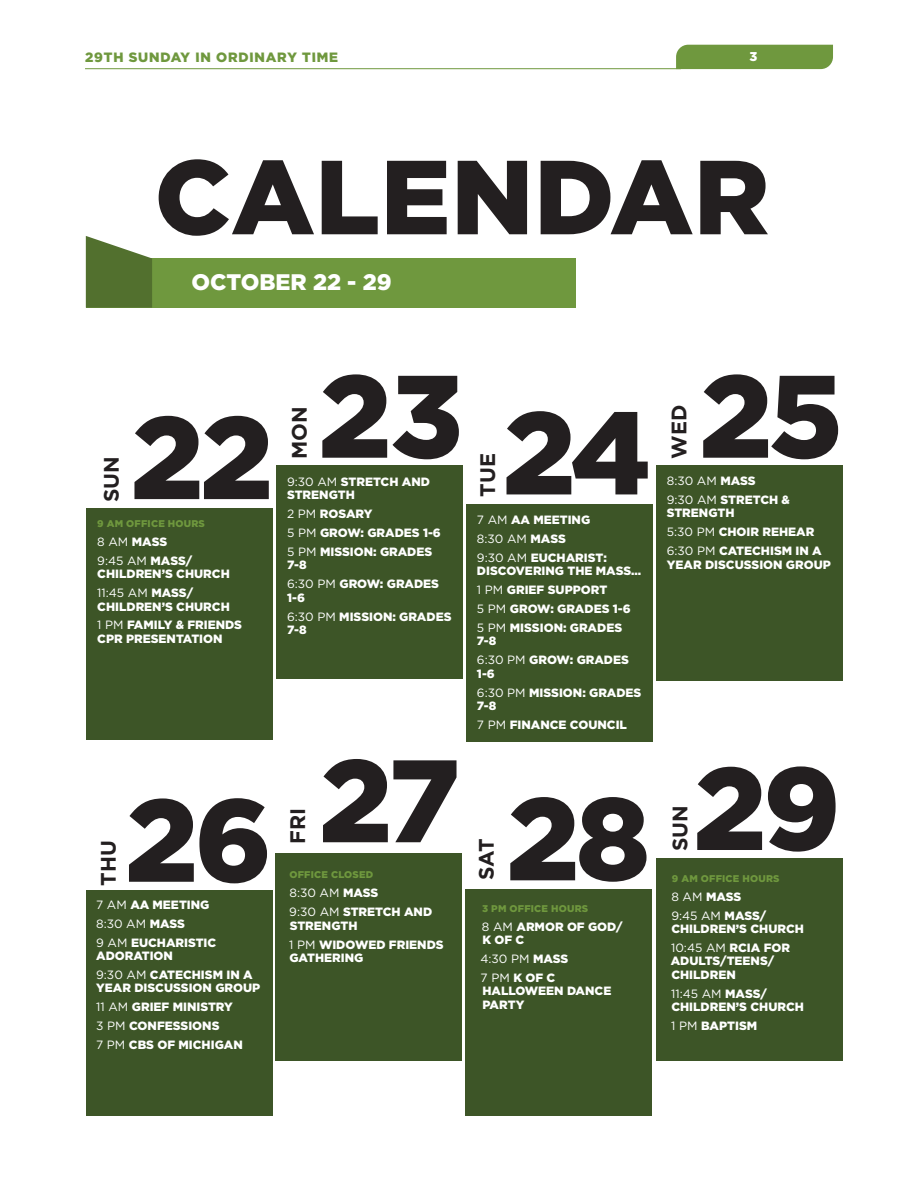
<style>
.page{position:relative;width:918px;height:1188px;background:#fff}
.page>*{position:absolute;margin:0;border:0;box-sizing:border-box;transform-origin:0 0}
.Calendar_Date{font:900 117px "Gotham";letter-spacing:-.03em;color:#231f20}
.H1_Big{font:900 105px "Gotham";letter-spacing:.005em;color:#231f20}
.t1{font:900 22.5px "Gotham";color:#fff}
.Calendar_Day{font:700 21px "Gotham";letter-spacing:.005em;color:#231f20}
.t2{font:900 13.5px "Gotham";color:#6f983e}
.t3{font:900 12.75px "Gotham";color:#fff}
.Calendar-Title{font:900 12px/13.5px "Gotham";color:#fff}
.Calendar-Title-2{font:12px "Gotham";color:#fff}
.Calendar-Title-3{font:900 9.75px "Gotham";letter-spacing:.02em;color:#6f983e}
.s1{font-weight:400}
.s2{font-weight:900}
</style>
<div class="page">
<hr style="left:85px;top:68px;width:596px;height:1px;background:#6f983e">
<div style="left:676px;top:45px;width:157px;height:24px;background:#6f983e"></div>
<div style="left:466px;top:889px;width:186px;height:227px;background:#3d5527"></div>
<div style="left:86px;top:508px;width:186px;height:232px;background:#3d5527"></div>
<div style="left:86px;top:890px;width:186px;height:226px;background:#3d5527"></div>
<div style="left:276px;top:465px;width:186px;height:213px;background:#3d5527"></div>
<div style="left:466px;top:504px;width:186px;height:238px;background:#3d5527"></div>
<div style="left:656px;top:465px;width:186px;height:215px;background:#3d5527"></div>
<div style="left:275px;top:854px;width:186px;height:207px;background:#3d5527"></div>
<div style="left:656px;top:859px;width:186px;height:202px;background:#3d5527"></div>
<div style="left:86px;top:258px;width:490px;height:50px;background:#6f983e"></div>
<svg style="left:86px;top:236px;width:66px;height:72px;background:#6c864e"></svg>
<p class="t2" style="left:85px;top:48px;width:255px">29TH SUNDAY IN ORDINARY TIME</p>
<p class="t3" style="left:749px;top:48px;width:9px">3</p>
<p class="H1_Big" style="left:155px;top:125px;width:616px">CALENDAR</p>
<p class="t1" style="left:191px;top:267px;width:202px">OCTOBER 22 - 29</p>
<p class="Calendar_Day" style="left:98px;top:502px;width:48px;rotate:-90deg">SUN</p>
<p class="Calendar_Date" style="left:131px;top:377px;width:144px">22</p>
<p class="Calendar-Title-3" style="left:97px;top:517px;width:109px">9 AM OFFICE HOURS</p>
<p class="Calendar-Title" style="left:97px;top:535px;width:71px"><span class="s1">8 AM</span> MASS</p>
<p class="Calendar-Title" style="left:97px;top:554px;width:134px"><span class="s1">9:45 AM</span> MASS/<br>CHILDREN’S CHURCH</p>
<p class="Calendar-Title" style="left:97px;top:586px;width:134px"><span class="s1">11:45 AM</span> MASS/<br>CHILDREN’S CHURCH</p>
<p class="Calendar-Title" style="left:97px;top:618px;width:146px"><span class="s1">1 PM</span> FAMILY &amp; FRIENDS<br>CPR PRESENTATION</p>
<p class="Calendar_Day" style="left:95px;top:886px;width:47px;rotate:-90deg">THU</p>
<p class="Calendar_Date" style="left:125px;top:760px;width:148px">26</p>
<p class="Calendar-Title" style="left:96px;top:898px;width:115px"><span class="s1">7 AM</span> AA MEETING</p>
<p class="Calendar-Title-2" style="left:96px;top:916px;width:90px">8:30 AM <span class="s2">MASS</span></p>
<p class="Calendar-Title" style="left:96px;top:935px;width:122px"><span class="s1">9 AM</span> EUCHARISTIC<br>ADORATION</p>
<p class="Calendar-Title" style="left:96px;top:968px;width:166px"><span class="s1">9:30 AM</span> CATECHISM IN A<br>YEAR DISCUSSION GROUP</p>
<p class="Calendar-Title" style="left:96px;top:1000px;width:138px"><span class="s1">11 AM</span> GRIEF MINISTRY</p>
<p class="Calendar-Title" style="left:96px;top:1019px;width:125px"><span class="s1">3 PM</span> CONFESSIONS</p>
<p class="Calendar-Title" style="left:96px;top:1038px;width:148px"><span class="s1">7 PM</span> CBS OF MICHIGAN</p>
<p class="Calendar_Day" style="left:286px;top:459px;width:54px;rotate:-90deg">MON</p>
<p class="Calendar_Date" style="left:319px;top:336px;width:146px">23</p>
<p class="Calendar-Title" style="left:287px;top:475px;width:144px"><span class="s1">9:30 AM</span> STRETCH AND<br>STRENGTH</p>
<p class="Calendar-Title" style="left:287px;top:507px;width:87px"><span class="s1">2 PM</span> ROSARY</p>
<p class="Calendar-Title" style="left:287px;top:526px;width:155px"><span class="s1">5 PM</span> GROW: GRADES 1-6</p>
<p class="Calendar-Title" style="left:287px;top:545px;width:147px"><span class="s1">5 PM</span> MISSION: GRADES<br>7-8</p>
<p class="Calendar-Title" style="left:287px;top:577px;width:153px"><span class="s1">6:30 PM</span> GROW: GRADES<br>1-6</p>
<p class="Calendar-Title" style="left:287px;top:610px;width:166px"><span class="s1">6:30 PM</span> MISSION: GRADES<br>7-8</p>
<p class="Calendar_Date" style="left:319px;top:720px;width:142px">27</p>
<p class="Calendar-Title-3" style="left:289px;top:868px;width:85px">OFFICE CLOSED</p>
<p class="Calendar-Title-2" style="left:289px;top:885px;width:90px">8:30 AM <span class="s2">MASS</span></p>
<p class="Calendar-Title" style="left:289px;top:905px;width:144px"><span class="s1">9:30 AM</span> STRETCH AND<br>STRENGTH</p>
<p class="Calendar-Title" style="left:289px;top:937px;width:156px"><span class="s1">1 PM</span> WIDOWED FRIENDS<br>GATHERING</p>
<p class="Calendar_Day" style="left:284px;top:844px;width:38px;rotate:-90deg">FRI</p>
<p class="Calendar_Day" style="left:474px;top:497px;width:45px;rotate:-90deg">TUE</p>
<p class="Calendar_Date" style="left:503px;top:372px;width:150px">24</p>
<p class="Calendar-Title" style="left:477px;top:513px;width:115px"><span class="s1">7 AM</span> AA MEETING</p>
<p class="Calendar-Title-2" style="left:477px;top:531px;width:90px">8:30 AM <span class="s2">MASS</span></p>
<p class="Calendar-Title" style="left:477px;top:551px;width:166px"><span class="s1">9:30 AM</span> EUCHARIST:<br>DISCOVERING THE MASS...</p>
<p class="Calendar-Title" style="left:477px;top:583px;width:132px"><span class="s1">1 PM</span> GRIEF SUPPORT</p>
<p class="Calendar-Title" style="left:477px;top:602px;width:155px"><span class="s1">5 PM</span> GROW: GRADES 1-6</p>
<p class="Calendar-Title" style="left:477px;top:621px;width:147px"><span class="s1">5 PM</span> MISSION: GRADES<br>7-8</p>
<p class="Calendar-Title" style="left:477px;top:653px;width:153px"><span class="s1">6:30 PM</span> GROW: GRADES<br>1-6</p>
<p class="Calendar-Title" style="left:477px;top:686px;width:166px"><span class="s1">6:30 PM</span> MISSION: GRADES<br>7-8</p>
<p class="Calendar-Title" style="left:477px;top:718px;width:152px"><span class="s1">7 PM</span> FINANCE COUNCIL</p>
<p class="Calendar_Date" style="left:506px;top:758px;width:145px">28</p>
<p class="Calendar-Title" style="left:482px;top:919px;width:142px"><span class="s1">8 AM</span> ARMOR OF GOD/<br>K OF C</p>
<p class="Calendar-Title-2" style="left:480px;top:951px;width:89px">4:30 PM <span class="s2">MASS</span></p>
<p class="Calendar-Title" style="left:481px;top:971px;width:132px"><span class="s1">7 PM</span> K OF C<br>HALLOWEEN DANCE<br>PARTY</p>
<p class="Calendar_Day" style="left:472px;top:880px;width:43px;rotate:-90deg">SAT</p>
<p class="Calendar-Title-3" style="left:482px;top:902px;width:108px">3 PM OFFICE HOURS</p>
<p class="Calendar_Day" style="left:665px;top:459px;width:56px;rotate:-90deg">WED</p>
<p class="Calendar_Date" style="left:699px;top:336px;width:145px">25</p>
<p class="Calendar-Title-2" style="left:667px;top:473px;width:90px">8:30 AM <span class="s2">MASS</span></p>
<p class="Calendar-Title" style="left:667px;top:493px;width:125px"><span class="s1">9:30 AM</span> STRETCH &amp;<br>STRENGTH</p>
<p class="Calendar-Title" style="left:667px;top:525px;width:149px"><span class="s1">5:30 PM</span> CHOIR REHEAR</p>
<p class="Calendar-Title" style="left:667px;top:544px;width:166px"><span class="s1">6:30 PM</span> CATECHISM IN A<br>YEAR DISCUSSION GROUP</p>
<p class="Calendar_Day" style="left:666px;top:851px;width:48px;rotate:-90deg">SUN</p>
<p class="Calendar_Date" style="left:693px;top:728px;width:148px">29</p>
<p class="Calendar-Title-3" style="left:672px;top:872px;width:109px">9 AM OFFICE HOURS</p>
<p class="Calendar-Title" style="left:671px;top:890px;width:71px"><span class="s1">8 AM</span> MASS</p>
<p class="Calendar-Title" style="left:671px;top:908px;width:134px"><span class="s1">9:45 AM</span> MASS/<br>CHILDREN’S CHURCH</p>
<p class="Calendar-Title" style="left:671px;top:941px;width:121px"><span class="s1">10:45 AM</span> RCIA FOR<br>ADULTS/TEENS/<br>CHILDREN</p>
<p class="Calendar-Title" style="left:671px;top:987px;width:134px"><span class="s1">11:45 AM</span> MASS/<br>CHILDREN’S CHURCH</p>
<p class="Calendar-Title" style="left:671px;top:1019px;width:88px"><span class="s1">1 PM</span> BAPTISM</p>
</div>
